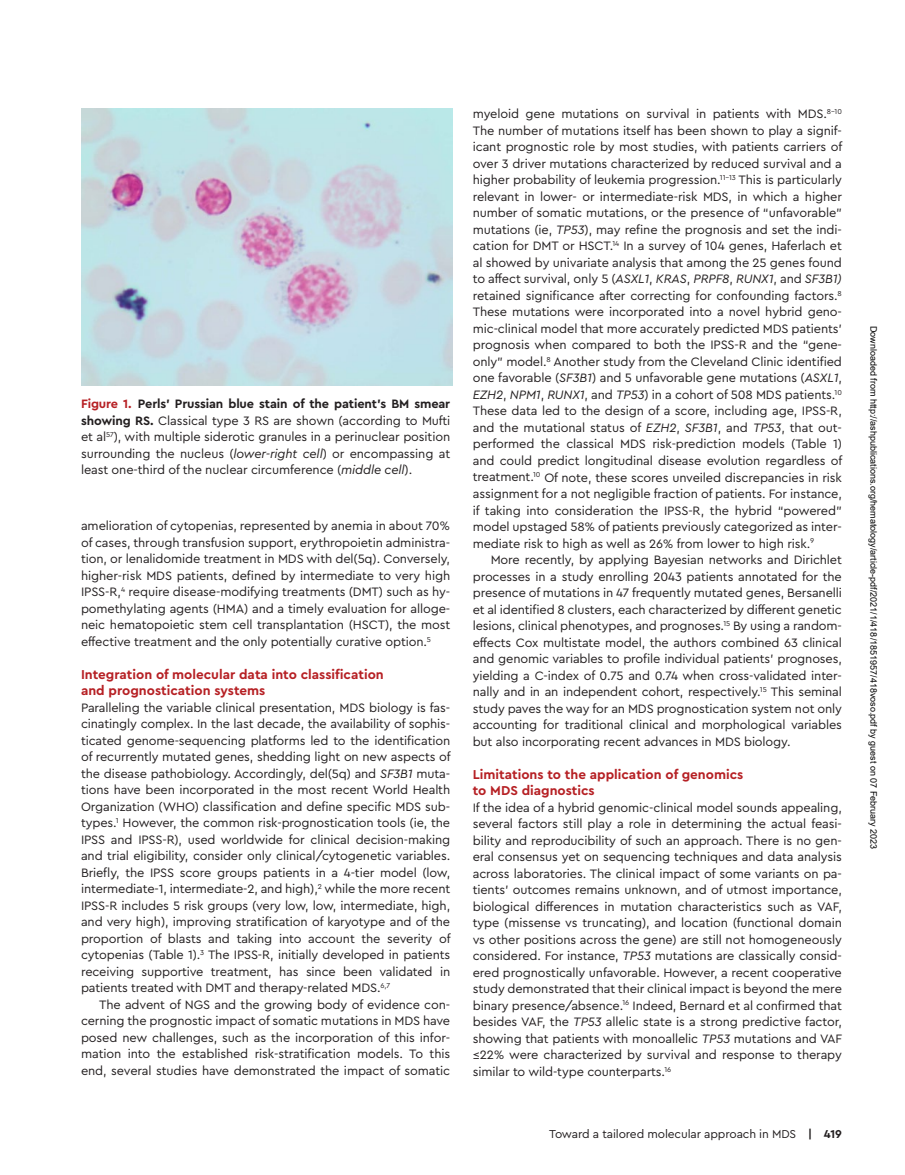
<style>
.page{position:relative;width:905px;height:1175px;background:#fff}
.page>*{position:absolute;margin:0;border:0;box-sizing:border-box;transform-origin:0 0}
.t1{font:700 13.5px/16.5px "Cera Pro";color:#b62024}
.t2{font:12.75px/16.5px "Cera Pro";letter-spacing:-.01em;color:#231f20;text-align:justify}
.t3{font:12px "Cera Pro";letter-spacing:-.01em;color:#231f20}
.t4{font:9px "Arial";color:#000}
.s1{font-weight:700;color:#b62024}
.s2{font-weight:700}
.s3{font-style:italic}
</style>
<div class="page">
<img style="left:81px;top:108px;width:371px;height:277px">
<p class="t2" style="left:81px;top:395px;width:371px"><span class="s1">Figure 1.</span> <span class="s2">Perls’ Prussian blue stain of the patient’s BM smear showing RS.</span> Classical type 3 RS are shown (according to Mufti et al<sup>57</sup>), with multiple siderotic granules in a perinuclear position surrounding the nucleus (<span class="s3">lower-right cell</span>) or encompassing at least one-third of the nuclear circumference (<span class="s3">middle cell</span>).</p>
<p class="t2" style="left:81px;top:517px;width:371px">amelioration of cytopenias, represented by anemia in about 70% of cases, through transfusion support, erythropoietin administra&shy;tion, or lenalidomide treatment in MDS with del(5q). Conversely, higher-risk MDS patients, defined by intermediate to very high IPSS-R,<sup>4</sup> require disease-modifying treatments (DMT) such as hy&shy;pomethylating agents (HMA) and a timely evaluation for alloge&shy;neic hematopoietic stem cell transplantation (HSCT), the most effective treatment and the only potentially curative option.<sup>5</sup></p>
<p class="t1" style="left:81px;top:665px;width:304px">Integration of molecular data into classification and prognostication systems</p>
<p class="t2" style="left:81px;top:698px;width:371px">Paralleling the variable clinical presentation, MDS biology is fas&shy;cinatingly complex. In the last decade, the availability of sophis&shy;ticated genome-sequencing platforms led to the identification of recurrently mutated genes, shedding light on new aspects of the disease pathobiology. Accordingly, del(5q) and <span class="s3">SF3B1</span> muta&shy;tions have been incorporated in the most recent World Health Organization (WHO) classification and define specific MDS sub&shy;types.<sup>1</sup> However, the common risk-prognostication tools (ie, the IPSS and IPSS-R), used worldwide for clinical decision-making and trial eligibility, consider only clinical/cytogenetic variables.<br>Briefly, the IPSS score groups patients in a 4-tier model (low, intermediate-1, intermediate-2, and high),<sup>2</sup> while the more recent IPSS-R includes 5 risk groups (very low, low, intermediate, high, and very high), improving stratification of karyotype and of the proportion of blasts and taking into account the severity of cytopenias (Table 1).<sup>3</sup> The IPSS-R, initially developed in patients receiving supportive treatment, has since been validated in patients treated with DMT and therapy-related MDS.<sup>6,7</sup></p>
<p class="t2" style="left:81px;top:995px;width:371px;text-indent:18px">The advent of NGS and the growing body of evidence con&shy;cerning the prognostic impact of somatic mutations in MDS have posed new challenges, such as the incorporation of this infor&shy;mation into the established risk-stratification models. To this end, several studies have demonstrated the impact of somatic</p>
<p class="t2" style="left:472px;top:105px;width:371px;text-align:left">myeloid gene mutations on survival in patients with MDS.<sup>8-10<br></sup>The number of mutations itself has been shown to play a signif&shy;icant prognostic role by most studies, with patients carriers of over 3 driver mutations characterized by reduced survival and a higher probability of leukemia progression.<sup>11-13</sup> This is particularly relevant in lower- or intermediate-risk MDS, in which a higher number of somatic mutations, or the presence of “unfavorable” mutations (ie, <span class="s3">TP53</span>), may refine the prognosis and set the indi&shy;cation for DMT or HSCT.<sup>14</sup> In a survey of 104 genes, Haferlach et al showed by univariate analysis that among the 25 genes found to affect survival, only 5 (<span class="s3">ASXL1</span>, <span class="s3">KRAS</span>, <span class="s3">PRPF8</span>, <span class="s3">RUNX1</span>, and <span class="s3">SF3B1) </span>retained signif-i-cance after correcting for confounding factors.<sup>8<br></sup>These mutations were incorporated into a novel hybrid geno&shy;mic-clinical model that more accurately predicted MDS patients’ prognosis when compared to both the IPSS-R and the “gene&shy;only” model.<sup>8</sup> Another study from the Cleveland Clinic identified one favorable (<span class="s3">SF3B1</span>) and 5 unfavorable gene mutations (<span class="s3">ASXL1</span>, <span class="s3">EZH2</span>, <span class="s3">NPM1</span>, <span class="s3">RUNX1</span>, and <span class="s3">TP53</span>) in a cohort of 508 MDS patients.<sup>10<br></sup>These data led to the design of a score, including age, IPSS-R, and the mutational status of <span class="s3">EZH2</span>, <span class="s3">SF3B1</span>, and <span class="s3">TP53</span>, that out&shy;performed the classical MDS risk-prediction models (Table 1) and could predict longitudinal disease evolution regardless of treatment.<sup>10</sup> Of note, these scores unveiled discrepancies in risk assignment for a not negligible fraction of patients. For instance, if taking into consideration the IPSS-R, the hybrid “powered” model upstaged 58% of patients previously categorized as inter&shy;mediate risk to high as well as 26% from lower to high risk.<sup>9</sup></p>
<p class="t2" style="left:472px;top:551px;width:371px;text-indent:18px">More recently, by applying Bayesian networks and Dirichlet processes in a study enrolling 2043 patients annotated for the presence of mutations in 47 frequently mutated genes, Bersanelli et al identified 8 clusters, each characterized by different genetic lesions, clinical phenotypes, and prognoses.<sup>15</sup> By using a random&shy;effects Cox multistate model, the authors combined 63 clinical and genomic variables to profile individual patients’ prognoses, yielding a C-index of 0.75 and 0.74 when cross-validated inter&shy;nally and in an independent cohort, respectively.<sup>15</sup> This seminal study paves the way for an MDS prognostication system not only accounting for traditional clinical and morphological variables but also incorporating recent advances in MDS biology.</p>
<p class="t1" style="left:472px;top:765px;width:272px">Limitations to the application of genomics to MDS diagnostics</p>
<p class="t2" style="left:472px;top:798px;width:371px">If the idea of a hybrid genomic-clinical model sounds appealing, several factors still play a role in determining the actual feasi&shy;bility and reproducibility of such an approach. There is no gen&shy;eral consensus yet on sequencing techniques and data analysis across laboratories. The clinical impact of some variants on pa&shy;tients’ outcomes remains unknown, and of utmost importance, biological differences in mutation characteristics such as VAF, type (missense vs truncating), and location (functional domain vs other positions across the gene) are still not homogeneously considered. For instance, <span class="s3">TP53</span> mutations are classically consid&shy;ered prognostically unfavorable. However, a recent cooperative study demonstrated that their clinical impact is beyond the mere binary presence/absence.<sup>16</sup> Indeed, Bernard et al confirmed that besides VAF, the <span class="s3">TP53</span> allelic state is a strong predictive factor, showing that patients with monoallelic <span class="s3">TP53</span> mutations and VAF ≤22% were characterized by survival and response to therapy similar to wild-type counterparts.<sup>16</sup></p>
<p class="t3" style="left:549px;top:1126px;width:294px">Toward a tailored molecular approach in MDS <span class="s2">| 419</span></p>
<p class="t4" style="left:877px;top:326px;width:525px;rotate:90deg">Downloaded from http://ashpublications.org/hematology/article-pdf/2021/1/418/1851957/418voso.pdf by guest on 07 February 2023</p>
</div>
